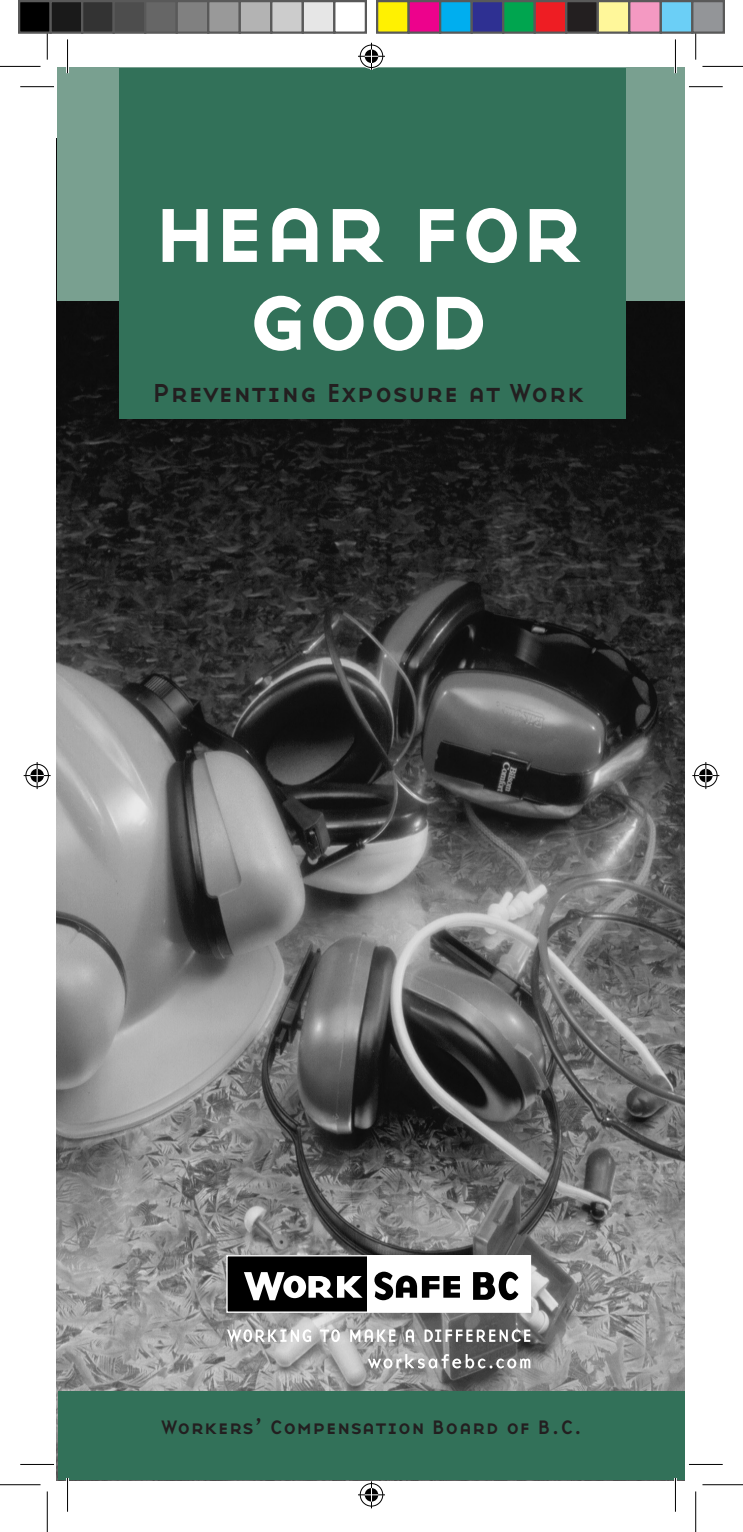
<style>
.page{position:relative;width:743px;height:1532px;background:#fff}
.page>*{position:absolute;margin:0;border:0;box-sizing:border-box;transform-origin:0 0}
.t1{font:101.25px/87.8px "Base Nine SC";letter-spacing:-.07em;color:#fff;text-align:center}
.t2{font:27px "Base Nine SC";color:#231f20}
.t3{font:20.25px "Base Nine SC";color:#231f20}
</style>
<div class="page">
<img style="left:57px;top:139px;width:627px;height:1341px">
<div style="left:58px;top:67px;width:627px;height:233px;background:#79a090"></div>
<div style="left:119px;top:68px;width:506px;height:350px;background:#327159"></div>
<div style="left:58px;top:1390px;width:626px;height:89px;background:#327159"></div>
<div style="left:227px;top:1255px;width:140px;height:56px;background:#000"></div>
<div style="left:367px;top:1255px;width:163px;height:56px;background:#fff"></div>
<svg style="left:244px;top:1272px;width:118px;height:28px"></svg>
<svg style="left:374px;top:1271px;width:86px;height:29px"></svg>
<svg style="left:473px;top:1271px;width:45px;height:29px"></svg>
<svg style="left:227px;top:1329px;width:84px;height:12px"></svg>
<svg style="left:320px;top:1329px;width:20px;height:12px"></svg>
<svg style="left:350px;top:1329px;width:45px;height:12px"></svg>
<svg style="left:406px;top:1329px;width:8px;height:12px"></svg>
<svg style="left:424px;top:1329px;width:106px;height:12px"></svg>
<svg style="left:367px;top:1353px;width:163px;height:15px"></svg>
<div style="left:226px;top:1254px;width:305px;height:58px;border:1px solid #fff"></div>
<hr style="left:66px;top:39px;width:3px;height:34px;background:#fff">
<hr style="left:66px;top:1477px;width:3px;height:34px;background:#fff">
<hr style="left:674px;top:39px;width:2px;height:34px;background:#fff">
<hr style="left:674px;top:1477px;width:2px;height:34px;background:#fff">
<hr style="left:20px;top:86px;width:34px;height:1px;background:#000">
<hr style="left:688px;top:86px;width:34px;height:1px;background:#000">
<hr style="left:20px;top:1463px;width:34px;height:1px;background:#000">
<hr style="left:688px;top:1463px;width:34px;height:1px;background:#000">
<hr style="left:67px;top:39px;width:1px;height:34px;background:#000">
<hr style="left:67px;top:1477px;width:1px;height:34px;background:#000">
<hr style="left:675px;top:39px;width:1px;height:34px;background:#000">
<hr style="left:675px;top:1477px;width:1px;height:34px;background:#000">
<hr style="left:0;top:66px;width:40px;height:1px;background:#000">
<hr style="left:702px;top:66px;width:40px;height:1px;background:#000">
<hr style="left:0;top:1483px;width:40px;height:1px;background:#000">
<hr style="left:702px;top:1483px;width:40px;height:1px;background:#000">
<hr style="left:47px;top:19px;width:1px;height:41px;background:#000">
<hr style="left:47px;top:1491px;width:1px;height:40px;background:#000">
<hr style="left:695px;top:19px;width:1px;height:41px;background:#000">
<hr style="left:695px;top:1491px;width:1px;height:40px;background:#000">
<svg style="left:358px;top:43px;width:27px;height:27px"></svg>
<svg style="left:358px;top:1480px;width:27px;height:28px"></svg>
<svg style="left:24px;top:762px;width:27px;height:27px"></svg>
<svg style="left:692px;top:762px;width:27px;height:27px"></svg>
<div style="left:19px;top:1px;width:32px;height:32px;background:#000"></div>
<div style="left:18px;top:0;width:34px;height:34px;border:2px solid #595959"></div>
<div style="left:51px;top:1px;width:31px;height:32px;background:#1a1a1a"></div>
<div style="left:50px;top:0;width:33px;height:34px;border:2px solid #595959"></div>
<div style="left:82px;top:1px;width:32px;height:32px;background:#333"></div>
<div style="left:81px;top:0;width:34px;height:34px;border:2px solid #595959"></div>
<div style="left:114px;top:1px;width:31px;height:32px;background:#4d4d4d"></div>
<div style="left:112px;top:0;width:34px;height:34px;border:2px solid #595959"></div>
<div style="left:145px;top:1px;width:32px;height:32px;background:#666"></div>
<div style="left:144px;top:0;width:34px;height:34px;border:2px solid #595959"></div>
<div style="left:177px;top:1px;width:31px;height:32px;background:#808080"></div>
<div style="left:176px;top:0;width:33px;height:34px;border:2px solid #595959"></div>
<div style="left:208px;top:1px;width:32px;height:32px;background:#999"></div>
<div style="left:207px;top:0;width:34px;height:34px;border:2px solid #595959"></div>
<div style="left:240px;top:1px;width:31px;height:32px;background:#b3b3b3"></div>
<div style="left:238px;top:0;width:34px;height:34px;border:2px solid #595959"></div>
<div style="left:271px;top:1px;width:32px;height:32px;background:#ccc"></div>
<div style="left:270px;top:0;width:34px;height:34px;border:2px solid #595959"></div>
<div style="left:303px;top:1px;width:31px;height:32px;background:#e6e6e6"></div>
<div style="left:302px;top:0;width:33px;height:34px;border:2px solid #595959"></div>
<div style="left:333px;top:0;width:34px;height:34px;border:2px solid #595959"></div>
<div style="left:377px;top:1px;width:31px;height:32px;background:#fff101"></div>
<div style="left:376px;top:0;width:34px;height:34px;border:2px solid #595959"></div>
<div style="left:408px;top:1px;width:32px;height:32px;background:#ed028c"></div>
<div style="left:407px;top:0;width:34px;height:34px;border:2px solid #595959"></div>
<div style="left:440px;top:1px;width:31px;height:32px;background:#00aeef"></div>
<div style="left:439px;top:0;width:33px;height:34px;border:2px solid #595959"></div>
<div style="left:471px;top:1px;width:32px;height:32px;background:#2e3092"></div>
<div style="left:470px;top:0;width:34px;height:34px;border:2px solid #595959"></div>
<div style="left:503px;top:1px;width:31px;height:32px;background:#00a54f"></div>
<div style="left:502px;top:0;width:34px;height:34px;border:2px solid #595959"></div>
<div style="left:534px;top:1px;width:32px;height:32px;background:#ee1d23"></div>
<div style="left:533px;top:0;width:34px;height:34px;border:2px solid #595959"></div>
<div style="left:566px;top:1px;width:31px;height:32px;background:#231f20"></div>
<div style="left:565px;top:0;width:33px;height:34px;border:2px solid #595959"></div>
<div style="left:597px;top:1px;width:32px;height:32px;background:#fff79a"></div>
<div style="left:596px;top:0;width:34px;height:34px;border:2px solid #595959"></div>
<div style="left:629px;top:1px;width:31px;height:32px;background:#f499c2"></div>
<div style="left:628px;top:0;width:34px;height:34px;border:2px solid #595959"></div>
<div style="left:660px;top:1px;width:32px;height:32px;background:#6bcff6"></div>
<div style="left:659px;top:0;width:34px;height:34px;border:2px solid #595959"></div>
<div style="left:692px;top:1px;width:31px;height:32px;background:#939598"></div>
<div style="left:691px;top:0;width:33px;height:34px;border:2px solid #595959"></div>
<h1 class="t1" style="left:151px;top:182px;width:436px">hear for good</h1>
<h2 class="t2" style="left:152px;top:373px;width:434px">Preventing Exposure at Work</h2>
<p class="t3" style="left:161px;top:1412px;width:422px">Workers’ Compensation Board of B.C.</p>
</div>
